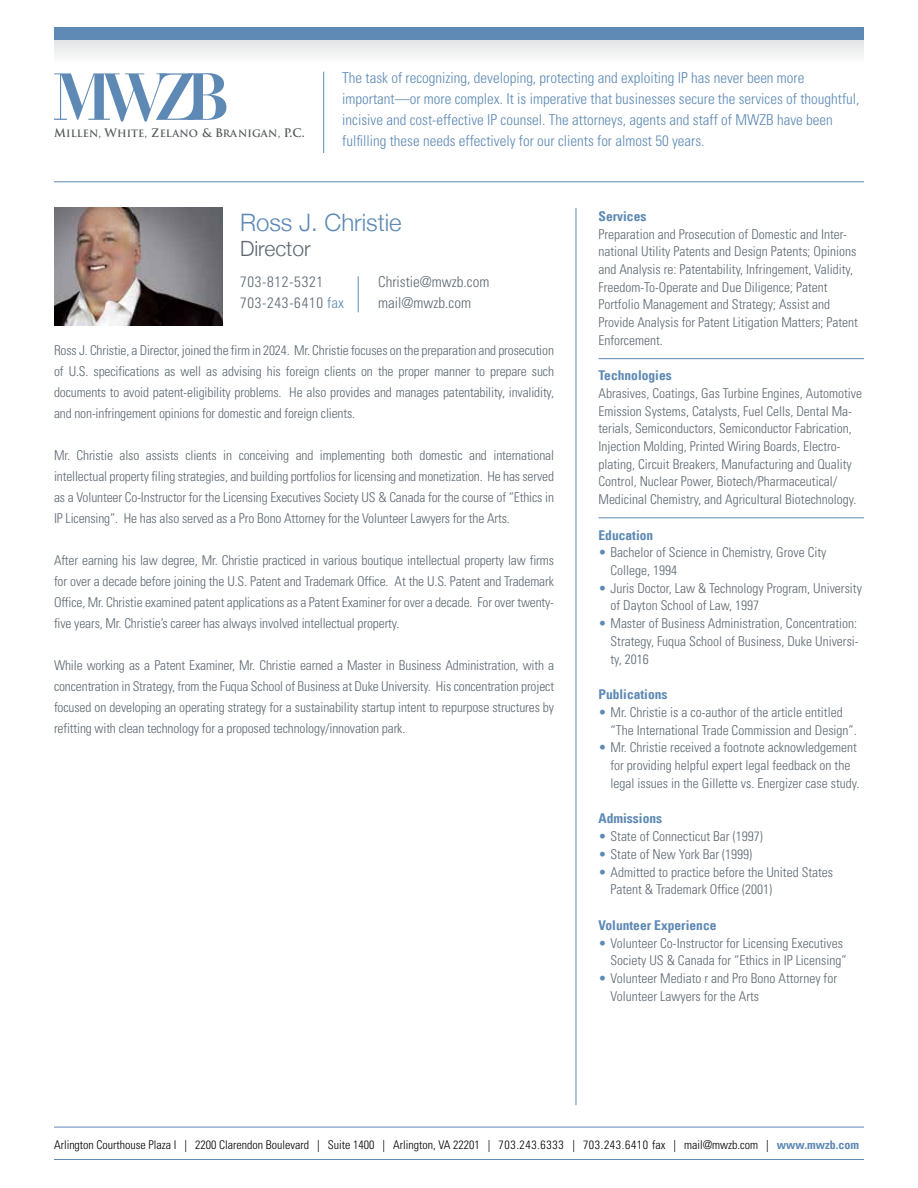
<style>
.page{position:relative;width:918px;height:1188px;background:#fff}
.page>*{position:absolute;margin:0;border:0;box-sizing:border-box;transform-origin:0 0}
.t1{font:300 24px "Helvetica Neue";color:#5d89b4}
.t2{font:300 21px "Helvetica Neue";color:#5d6771}
.t3{font:300 condensed 15px/21px "Univers";color:#5d89b4}
.t4{font:300 condensed 15px/21px "Univers";color:#5d6771}
.t5{font:300 condensed 15px/21px "Univers";letter-spacing:.05em;color:#5d6771}
.t6{font:300 condensed 13.5px/17.7px "Univers";color:#5d6771}
.t7{font:700 condensed 13.5px "Univers 67";color:#5d89b4}
.t8{font:300 condensed 12px "Univers";color:#000}
.t9{font:600 9.9px "Trajan Pro 3";color:#53585a}
.s1{font-size:11.4px}
.s2{color:#5d89b4}
.s3{font-family:"Univers 67";font-weight:700;color:#5d89b4}
</style>
<div class="page">
<hr style="left:323px;top:72px;width:1px;height:81px;background:#5d89b4">
<div style="left:54px;top:27px;width:810px;height:13px;background:#5e8ab5"></div>
<div style="left:54px;top:40px;width:810px;height:28px;background:linear-gradient(to bottom,#e3e4e5,#fff)"></div>
<hr style="left:54px;top:182px;width:810px;height:1px;background:#5d89b4">
<hr style="left:54px;top:1127px;width:810px;height:1px;background:#5d89b4">
<hr style="left:54px;top:1159px;width:810px;height:1px;background:#5d89b4">
<svg style="left:54px;top:73px;width:172px;height:48px"></svg>
<hr style="left:598px;top:358px;width:266px;height:1px;background:#5d89b4">
<hr style="left:598px;top:518px;width:266px;height:1px;background:#5d89b4">
<hr style="left:576px;top:208px;width:1px;height:897px;background:#5e8ab5">
<hr style="left:358px;top:276px;width:1px;height:36px;background:#5d89b4">
<img style="left:55px;top:208px;width:168px;height:118px">
<p class="t9" style="left:54px;top:126px;width:252px"><span class="s1">M</span>ILLEN, <span class="s1">W</span>HITE, <span class="s1">Z</span>ELANO <span class="s1">&amp; B</span>RANIGAN, <span class="s1">P.C.</span></p>
<p class="t3" style="left:342px;top:67px;width:519px">The task of recognizing, developing, protecting and exploiting IP has never been more important—or more complex. It is imperative that businesses secure the services of thoughtful, incisive and cost-effective IP counsel. The attorneys, agents and staff of MWZB have been fulfilling these needs effectively for our clients for almost 50 years.</p>
<h1 class="t1" style="left:240px;top:203px;width:163px">Ross J. Christie</h1>
<h2 class="t2" style="left:240px;top:232px;width:72px">Director</h2>
<p class="t5" style="left:240px;top:271px;width:105px">703-812-5321<br>703-243-6410 <span class="s2">fax</span></p>
<p class="t4" style="left:378px;top:271px;width:113px">Christie@mwzb.com mail@mwzb.com</p>
<p class="t6" style="left:54px;top:339px;width:502px;line-height:21px;text-align:justify">Ross J. Christie, a Director, joined the firm in 2024. Mr. Christie focuses on the preparation and prosecution of U.S. specifications as well as advising his foreign clients on the proper manner to prepare such documents to avoid patent-eligibility problems. He also provides and manages patentability, invalidity, and non-infringement opinions for domestic and foreign clients.</p>
<p class="t6" style="left:54px;top:444px;width:502px;line-height:21px;text-align:justify">Mr. Christie also assists clients in conceiving and implementing both domestic and international intellectual property filing strategies, and building portfolios for licensing and monetization. He has served as a Volunteer Co-Instructor for the Licensing Executives Society US &amp; Canada for the course of “Ethics in IP Licensing”. He has also served as a Pro Bono Attorney for the Volunteer Lawyers for the Arts.</p>
<p class="t6" style="left:54px;top:549px;width:502px;line-height:21px;text-align:justify">After earning his law degree, Mr. Christie practiced in various boutique intellectual property law firms for over a decade before joining the U.S. Patent and Trademark Office. At the U.S. Patent and Trademark Office, Mr. Christie examined patent applications as a Patent Examiner for over a decade. For over twenty&shy;five years, Mr. Christie’s career has always involved intellectual property.</p>
<p class="t6" style="left:54px;top:654px;width:502px;line-height:21px;text-align:justify">While working as a Patent Examiner, Mr. Christie earned a Master in Business Administration, with a concentration in Strategy, from the Fuqua School of Business at Duke University. His concentration project focused on developing an operating strategy for a sustainability startup intent to repurpose structures by refitting with clean technology for a proposed technology/innovation park.</p>
<p class="t7" style="left:598px;top:208px;width:49px">Services</p>
<p class="t6" style="left:598px;top:225px;width:261px">Preparation and Prosecution of Domestic and Inter&shy;national Utility Patents and Design Patents; Opinions and Analysis re: Patentability, Infringement, Validity, Freedom-To-Operate and Due Diligence; Patent Portfolio Management and Strategy; Assist and Provide Analysis for Patent Litigation Matters; Patent Enforcement.</p>
<p class="t7" style="left:598px;top:367px;width:75px">Technologies</p>
<p class="t6" style="left:598px;top:384px;width:265px">Abrasives, Coatings, Gas Turbine Engines, Automotive Emission Systems, Catalysts, Fuel Cells, Dental Ma&shy;terials, Semiconductors, Semiconductor Fabrication, Injection Molding, Printed Wiring Boards, Electro&shy;plating, Circuit Breakers, Manufacturing and Quality Control, Nuclear Power, Biotech/Pharmaceutical/ Medicinal Chemistry, and Agricultural Biotechnology.</p>
<p class="t7" style="left:598px;top:527px;width:56px">Education</p>
<p class="t6" style="left:611px;top:544px;width:217px;text-indent:-12px"><span class="s2">•</span> Bachelor of Science in Chemistry, Grove City<br>College, 1994</p>
<p class="t6" style="left:611px;top:579px;width:253px;text-indent:-12px"><span class="s2">•</span> Juris Doctor, Law &amp; Technology Program, University of Dayton School of Law, 1997</p>
<p class="t6" style="left:611px;top:615px;width:250px;text-align:justify;text-indent:-12px"><span class="s2">•</span> Master of Business Administration, Concentration:<br>Strategy, Fuqua School of Business, Duke Universi&shy;ty, 2016</p>
<p class="t7" style="left:598px;top:686px;width:71px">Publications</p>
<p class="t6" style="left:611px;top:703px;width:248px;text-indent:-12px"><span class="s2">•</span> Mr. Christie is a co-author of the article entitled “The International Trade Commission and Design”.</p>
<p class="t6" style="left:611px;top:739px;width:250px;text-indent:-12px"><span class="s2">•</span> Mr. Christie received a footnote acknowledgement for providing helpful expert legal feedback on the legal issues in the Gillette vs. Energizer case study.</p>
<p class="t7" style="left:598px;top:810px;width:65px">Admissions</p>
<p class="t6" style="left:598px;top:828px;width:166px"><span class="s2">•</span> State of Connecticut Bar (1997)</p>
<p class="t6" style="left:598px;top:845px;width:155px"><span class="s2">•</span> State of New York Bar (1999)</p>
<p class="t6" style="left:611px;top:863px;width:224px;text-indent:-12px"><span class="s2">•</span> Admitted to practice before the United States<br>Patent &amp; Trademark Office (2001)</p>
<p class="t7" style="left:598px;top:917px;width:120px">Volunteer Experience</p>
<p class="t6" style="left:598px;top:934px;width:250px;text-align:right"><span class="s2">•</span> Volunteer Co-Instructor for Licensing Executives<br>Society US &amp; Canada for “Ethics in IP Licensing”</p>
<p class="t6" style="left:611px;top:969px;width:228px;text-indent:-12px"><span class="s2">•</span> Volunteer Mediato r and Pro Bono Attorney for<br>Volunteer Lawyers for the Arts</p>
<p class="t8" style="left:54px;top:1137px;width:807px">Arlington Courthouse Plaza I | 2200 Clarendon Boulevard | Suite 1400 | Arlington, VA 22201 | 703.243.6333 | 703.243.6410 fax | mail@mwzb.com | <span class="s3">www.mwzb.com</span></p>
</div>
